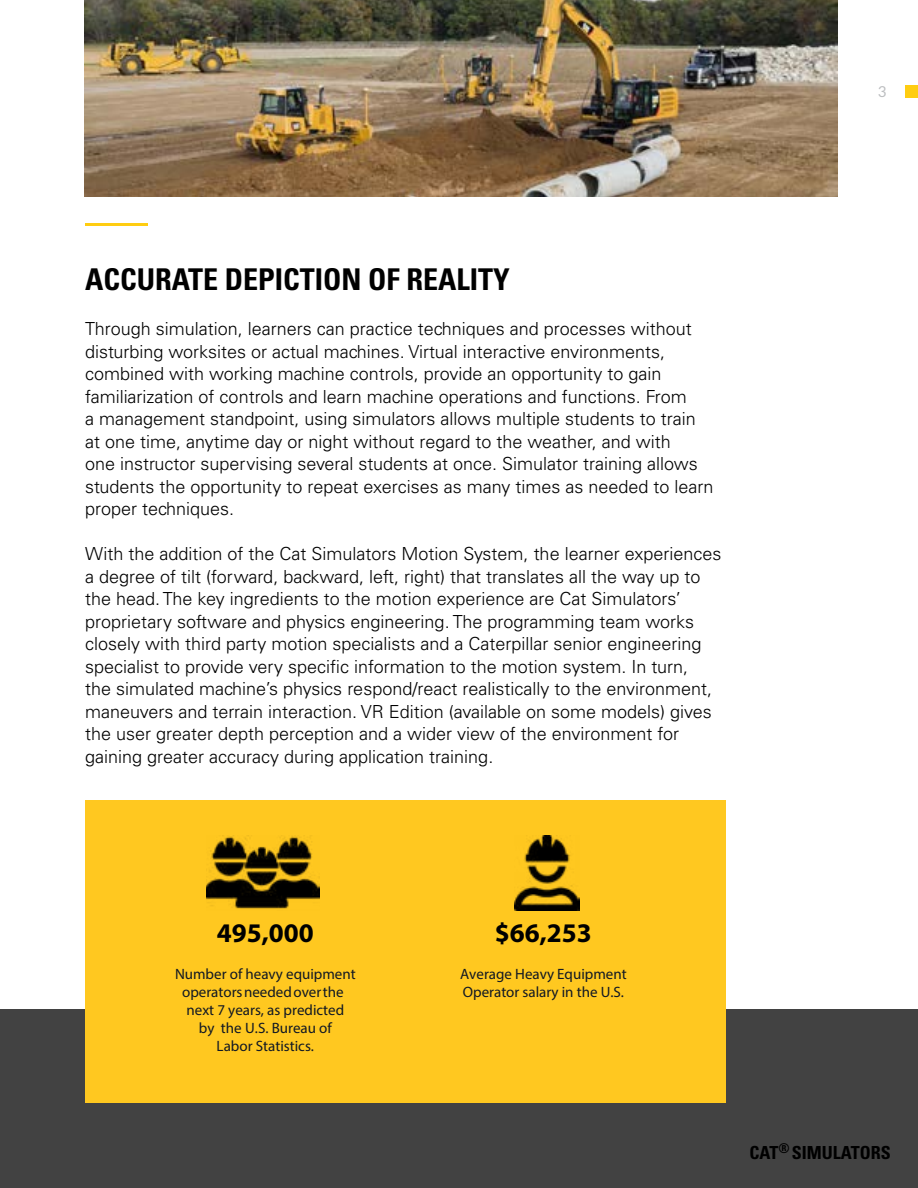
<style>
.page{position:relative;width:918px;height:1188px;background:#424242}
.page>*{position:absolute;margin:0;border:0;box-sizing:border-box;transform-origin:0 0}
.t1{font:700 condensed 30px "Univers LT Std";color:#000}
.t2{font:700 27px "Myriad Pro";color:#000}
.t3{font:300 18px/22.5px "Univers";color:#000}
.t4{font:700 condensed 18px "Univers";color:#000}
.t5{font:15px/18px "Myriad Pro";color:#111824}
.t6{font:15px "Lato";color:#bcbec0}
</style>
<div class="page">
<div style="left:0;top:0;width:918px;height:1009px;background:#fff"></div>
<img style="left:84px;top:0;width:753px;height:196px">
<hr style="left:85px;top:223px;width:62px;height:3px;background:#ffcd11">
<div style="left:85px;top:800px;width:641px;height:303px;background:#ffc820"></div>
<img style="left:206px;top:835px;width:114px;height:74px">
<img style="left:515px;top:835px;width:65px;height:75px">
<div style="left:905px;top:85px;width:13px;height:12px;background:#ffcd11"></div>
<p class="t6" style="left:878px;top:83px;width:10px">3</p>
<h1 class="t1" style="left:85px;top:262px;width:426px">ACCURATE DEPICTION OF REALITY</h1>
<p class="t3" style="left:85px;top:319px;width:630px">Through simulation, learners can practice techniques and processes without disturbing worksites or actual machines. Virtual interactive environments, combined with working machine controls, provide an opportunity to gain familiarization of controls and learn machine operations and functions. From<br>a management standpoint, using simulators allows multiple students to train at one time, anytime day or night without regard to the weather, and with<br>one instructor supervising several students at once. Simulator training allows students the opportunity to repeat exercises as many times as needed to learn proper techniques.</p>
<p class="t3" style="left:85px;top:544px;width:638px">With the addition of the Cat Simulators Motion System, the learner experiences a degree of tilt (forward, backward, left, right) that translates all the way up to the head. The key ingredients to the motion experience are Cat Simulators’ proprietary software and physics engineering. The programming team works closely with third party motion specialists and a Caterpillar senior engineering specialist to provide very specific information to the motion system. In turn,<br>the simulated machine’s physics respond/react realistically to the environment, maneuvers and terrain interaction. VR Edition (available on some models) gives the user greater depth perception and a wider view of the environment for gaining greater accuracy during application training.</p>
<h2 class="t2" style="left:217px;top:922px;width:98px">495,000</h2>
<p class="t5" style="left:175px;top:967px;width:182px;text-align:center">Number of heavy equipment operators needed over the next 7 years, as predicted<br>by the U.S. Bureau of<br>Labor Statistics.</p>
<h2 class="t2" style="left:495px;top:922px;width:98px">$66,253</h2>
<p class="t5" style="left:460px;top:967px;width:168px">Average Heavy Equipment<br>Operator salary in the U.S.</p>
<p class="t4" style="left:750px;top:1146px;width:143px">CAT<sup>®</sup> SIMULATORS</p>
</div>
